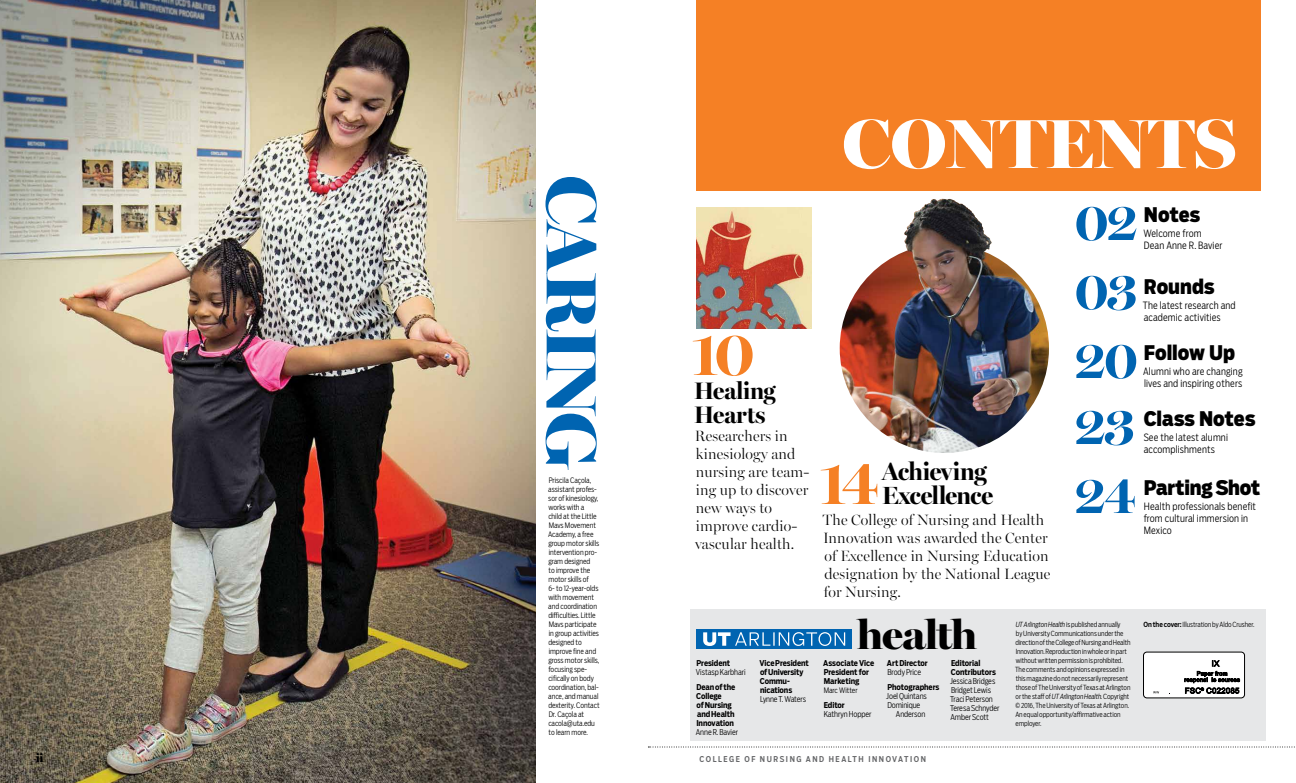
<style>
.page{position:relative;width:1296px;height:783px;background:#fff}
.page>*{position:absolute;margin:0;border:0;box-sizing:border-box;transform-origin:0 0}
.t1{font:900 71.6px "Miller Banner";color:#0064b1}
.t2{font:900 69.9px "Miller Banner";letter-spacing:-.005em;color:#fff}
.t3{font:700 63.5px "Miller Banner";color:#f58025}
.t4{font:700 53.5px/68.3px "Miller Banner";letter-spacing:-.025em;color:#0064b1;text-align:justify}
.t5{font:900 40.9px "Miller Banner";letter-spacing:-.02em;color:#000}
.t6{font:700 25px/24px "Miller Banner";letter-spacing:-.025em;color:#000}
.t7{font:700 24px/24px "Miller Banner";letter-spacing:-.005em;color:#000}
.t8{font:900 20px "Salvo Sans Cond";color:#000}
.t9{font:300 15px/18px "Miller Banner";letter-spacing:.01em;color:#000}
.t10{font:600 12px "Miller Banner";color:#000}
.t11{font:300 10px/12px "Salvo Sans Cond";letter-spacing:.015em;color:#000}
.t12{font:700 8px/9px "Salvo Sans Cond";letter-spacing:-.01em;color:#000}
.t13{font:300 8px "Salvo Sans Cond";letter-spacing:-.01em;color:#000}
.t14{font:500 8px "Salvo Sans Cond";letter-spacing:.195em;color:#636466}
.t15{font:300 7.5px "Salvo Sans Cond";letter-spacing:-.005em;color:#000}
.t16{font:300 7px/9px "Salvo Sans Cond";letter-spacing:-.01em;color:#000}
.s1{font-weight:300}
.s2{font-style:italic}
.s3{font-weight:500}
</style>
<div class="page">
<div style="left:690px;top:610px;width:576px;height:131px;background:#e6e7e8"></div>
<svg style="left:648px;top:747px;width:647px;height:1px"></svg>
<div style="left:1144px;top:652px;width:101px;height:46px;background:#fff;border-radius:3px"></div>
<div style="left:696px;top:0;width:565px;height:190px;background:#f58025"></div>
<img style="left:0;top:0;width:536px;height:783px">
<img style="left:696px;top:208px;width:116px;height:120px">
<div style="left:697px;top:629px;width:155px;height:20px;background:#0064b1"></div>
<svg style="left:703px;top:632px;width:142px;height:14px"></svg>
<img style="left:840px;top:244px;width:209px;height:209px;border-radius:105px">
<img style="left:898px;top:198px;width:132px;height:130px">
<div style="left:1143px;top:652px;width:102px;height:46px;border:1px solid #000;border-radius:3px"></div>
<svg style="left:1153px;top:691px;width:6px;height:2px"></svg>
<svg style="left:1184px;top:660px;width:56px;height:34px"></svg>
<h3 class="t10" style="left:36px;top:751px;width:8px">ii</h3>
<p class="t1" style="left:615px;top:175px;width:296px;rotate:90deg">CARING</p>
<p class="t15" style="left:549px;top:475px;width:44px">Priscila Caçola,</p>
<p class="t15" style="left:548px;top:484px;width:50px">assistant profes-</p>
<p class="t15" style="left:548px;top:493px;width:52px">sor of kinesiology,</p>
<p class="t15" style="left:549px;top:502px;width:37px">works with a</p>
<p class="t15" style="left:548px;top:511px;width:50px">child at the Little</p>
<p class="t15" style="left:549px;top:520px;width:49px">Mavs Movement</p>
<p class="t15" style="left:548px;top:529px;width:47px">Academy, a free</p>
<p class="t15" style="left:548px;top:538px;width:52px">group motor skills</p>
<p class="t15" style="left:549px;top:547px;width:50px">intervention pro-</p>
<p class="t15" style="left:548px;top:556px;width:44px">gram designed</p>
<p class="t15" style="left:548px;top:565px;width:43px">to improve the</p>
<p class="t15" style="left:549px;top:574px;width:42px">motor skills of</p>
<p class="t15" style="left:548px;top:583px;width:52px">6- to 12-year-olds</p>
<p class="t15" style="left:549px;top:592px;width:47px">with movement</p>
<p class="t15" style="left:548px;top:601px;width:50px">and coordination</p>
<p class="t15" style="left:548px;top:610px;width:49px">difculties. Little</p>
<p class="t15" style="left:549px;top:619px;width:49px">Mavs participate</p>
<p class="t15" style="left:549px;top:628px;width:52px">in group activities</p>
<p class="t15" style="left:548px;top:637px;width:35px">designed to</p>
<p class="t15" style="left:549px;top:646px;width:49px">improve fne and</p>
<p class="t15" style="left:548px;top:655px;width:53px">gross motor skills,</p>
<p class="t15" style="left:548px;top:664px;width:40px">focusing spe-</p>
<p class="t15" style="left:548px;top:673px;width:47px">cifcally on body</p>
<p class="t15" style="left:548px;top:682px;width:52px">coordination, bal-</p>
<p class="t15" style="left:548px;top:691px;width:52px">ance, and manual</p>
<p class="t15" style="left:548px;top:700px;width:53px">dexterity. Contact</p>
<p class="t15" style="left:549px;top:709px;width:37px">Dr. Caçola at</p>
<p class="t15" style="left:548px;top:718px;width:48px">cacola@uta.edu</p>
<p class="t15" style="left:548px;top:727px;width:41px">to learn more.</p>
<p class="t2" style="left:842px;top:101px;width:396px">CONTENTS</p>
<p class="t3" style="left:691px;top:315px;width:65px">10</p>
<h1 class="t7" style="left:694px;top:379px;width:83px">Healing<br>Hearts</h1>
<p class="t9" style="left:695px;top:427px;width:116px">Researchers in kinesiology and nursing are team&shy;ing up to discover new ways to improve cardio&shy;vascular health.</p>
<p class="t12" style="left:696px;top:659px;width:35px">President</p>
<p class="t12" style="left:760px;top:659px;width:51px">Vice President</p>
<p class="t13" style="left:696px;top:667px;width:51px">Vistasp Karbhari</p>
<p class="t12" style="left:760px;top:668px;width:45px">of University<br>Commu-</p>
<p class="t12" style="left:696px;top:683px;width:40px">Dean of the</p>
<p class="t12" style="left:760px;top:686px;width:34px">nications</p>
<p class="t12" style="left:696px;top:692px;width:27px">College</p>
<p class="t13" style="left:760px;top:694px;width:48px">Lynne T. Waters</p>
<p class="t12" style="left:696px;top:701px;width:37px">of Nursing</p>
<p class="t12" style="left:696px;top:710px;width:44px">and Health<br>Innovation<br><span class="s1">Anne R. Bavier</span></p>
<p class="t3" style="left:819px;top:444px;width:62px">14</p>
<p class="t6" style="left:882px;top:459px;width:113px">Achieving<br>Excellence</p>
<p class="t9" style="left:823px;top:511px;width:229px">The College of Nursing and Health<br>Innovation was awarded the Center of Excellence in Nursing Education designation by the National League for Nursing.</p>
<p class="t4" style="left:1075px;top:187px;width:65px">02<br>03<br>20<br>23<br>24</p>
<p class="t8" style="left:1144px;top:201px;width:58px">Notes</p>
<p class="t11" style="left:1144px;top:227px;width:81px">Welcome from<br>Dean Anne R. Bavier</p>
<p class="t8" style="left:1144px;top:273px;width:72px">Rounds</p>
<p class="t11" style="left:1143px;top:299px;width:94px">The latest research and academic activities</p>
<p class="t8" style="left:1144px;top:339px;width:93px">Follow Up</p>
<p class="t11" style="left:1143px;top:365px;width:101px">Alumni who are changing lives and inspiring others</p>
<p class="t8" style="left:1144px;top:405px;width:113px">Class Notes</p>
<p class="t11" style="left:1144px;top:431px;width:86px">See the latest alumni accomplishments</p>
<p class="t8" style="left:1144px;top:474px;width:118px">Parting Shot</p>
<p class="t11" style="left:1144px;top:500px;width:114px">Health professionals beneft from cultural immersion in<br>Mexico</p>
<h1 class="t5" style="left:857px;top:610px;width:122px">health</h1>
<p class="t12" style="left:823px;top:659px;width:53px">Associate Vice</p>
<p class="t12" style="left:887px;top:659px;width:42px">Art Director</p>
<p class="t12" style="left:951px;top:659px;width:31px">Editorial</p>
<p class="t12" style="left:824px;top:668px;width:47px">President for</p>
<p class="t13" style="left:887px;top:667px;width:35px">Brody Price</p>
<p class="t12" style="left:951px;top:668px;width:47px">Contributors</p>
<p class="t12" style="left:824px;top:677px;width:37px">Marketing</p>
<p class="t13" style="left:950px;top:676px;width:47px">Jessica Bridges</p>
<p class="t12" style="left:887px;top:683px;width:54px">Photographers</p>
<p class="t15" style="left:824px;top:685px;width:36px">Marc Witter</p>
<p class="t13" style="left:951px;top:685px;width:42px">Bridget Lewis</p>
<p class="t13" style="left:886px;top:691px;width:42px">Joel Quintans</p>
<p class="t13" style="left:950px;top:694px;width:44px">Traci Peterson</p>
<p class="t12" style="left:824px;top:701px;width:23px">Editor</p>
<p class="t13" style="left:887px;top:700px;width:35px">Dominique</p>
<p class="t13" style="left:950px;top:703px;width:51px">Teresa Schnyder</p>
<p class="t13" style="left:824px;top:709px;width:50px">Kathryn Hopper</p>
<p class="t13" style="left:896px;top:709px;width:31px">Anderson</p>
<p class="t13" style="left:951px;top:712px;width:40px">Amber Scott</p>
<p class="t16" style="left:1015px;top:620px;width:117px"><span class="s2">UT Arlington Health</span> is published annually<br>by University Communications under the direction of the College of Nursing and Health Innovation. Reproduction in whole or in part without written permission is prohibited.<br>The comments and opinions expressed in this magazine do not necessarily represent those of The University of Texas at Arlington or the staf of <span class="s2">UT Arlington Health</span>. Copyright © 2016, The University of Texas at Arlington.<br>An equal opportunity/afrmative action employer.</p>
<p class="t16" style="left:1144px;top:620px;width:113px"><span class="s3">On the cover:</span> Illustration by Aldo Crusher.</p>
<p class="t14" style="left:700px;top:754px;width:228px">COLLEGE OF NURSING AND HEALTH INNOVATION</p>
</div>
